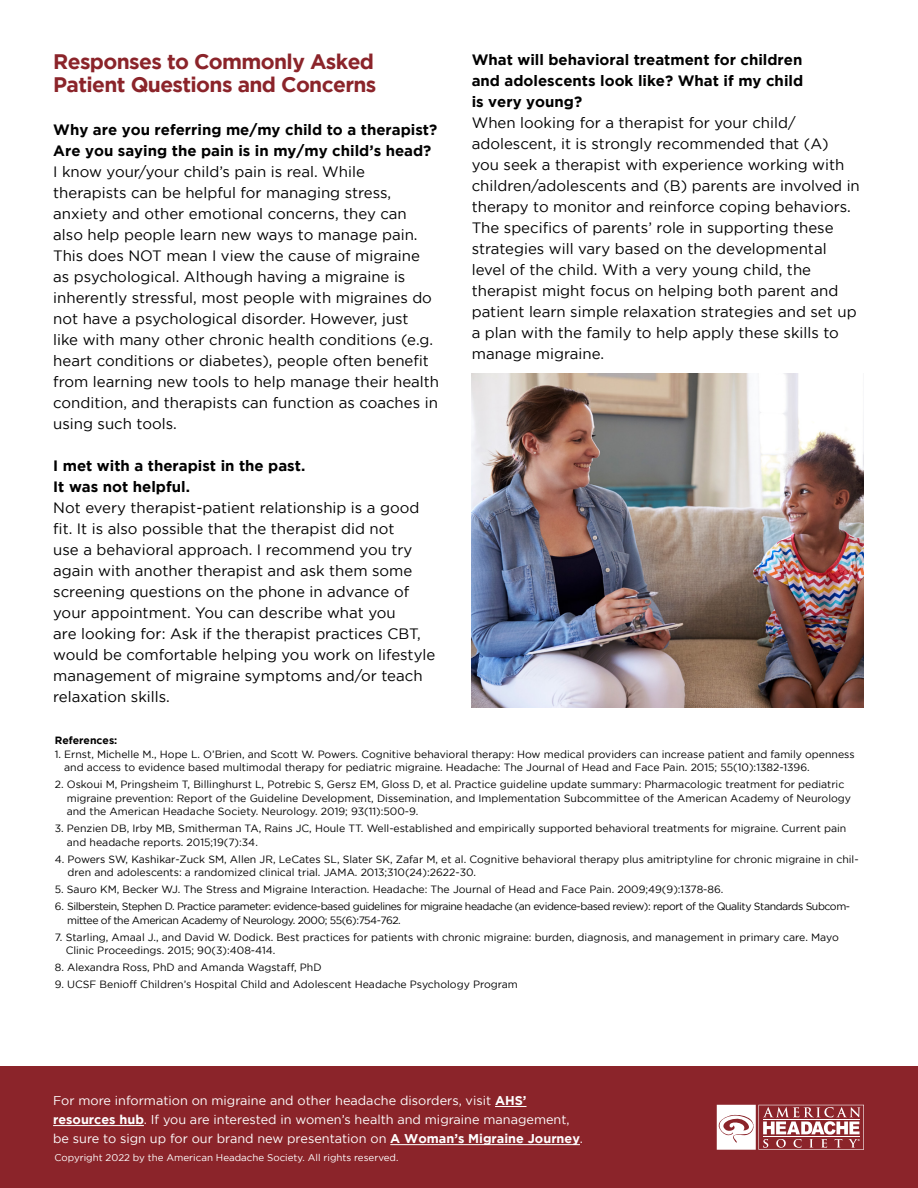
<style>
.page{position:relative;width:918px;height:1188px;background:#fff}
.page>*{position:absolute;margin:0;border:0;box-sizing:border-box;transform-origin:0 0}
.t1{font:700 21px/22.5px "Gotham";letter-spacing:-.03em;color:#8b242a}
.t2{font:15px/21px "Gotham";color:#000}
.t3{font:700 15px/21px "Gotham";color:#000}
.t4{font:12.75px/19px "Gotham";color:#fff}
.t5{font:10.5px/13.5px "Gotham";color:#000}
.t6{font:10.5px/13.5px "Gotham";letter-spacing:-.04em;color:#000}
.t7{font:700 10.5px "Gotham";color:#000}
.t8{font:9.75px "Gotham";color:#fff}
.s1{font-weight:700}
</style>
<div class="page">
<img style="left:472px;top:374px;width:391px;height:333px">
<div style="left:0;top:1066px;width:918px;height:122px;background:#8b242a"></div>
<svg style="left:717px;top:1105px;width:147px;height:45px"></svg>
<hr style="left:495px;top:1106px;width:32px;height:1px;background:#fff">
<hr style="left:53px;top:1125px;width:91px;height:1px;background:#fff">
<hr style="left:390px;top:1144px;width:190px;height:1px;background:#fff">
<h1 class="t1" style="left:53px;top:50px;width:325px">Responses to Commonly Asked<br>Patient Questions and Concerns</h1>
<p class="t3" style="left:53px;top:119px;width:386px">Why are you referring me/my child to a therapist?<br>Are you saying the pain is in my/my child’s head?</p>
<p class="t2" style="left:53px;top:161px;width:387px">I know your/your child’s pain is real. While therapists can be helpful for managing stress, anxiety and other emotional concerns, they can also help people learn new ways to manage pain.<br>This does NOT mean I view the cause of migraine as psychological. Although having a migraine is inherently stressful, most people with migraines do not have a psychological disorder. However, just<br>like with many other chronic health conditions (e.g. heart conditions or diabetes), people often benefit from learning new tools to help manage their health condition, and therapists can function as coaches in using such tools.</p>
<p class="t3" style="left:53px;top:455px;width:254px">I met with a therapist in the past.<br>It was not helpful.</p>
<p class="t2" style="left:53px;top:497px;width:384px">Not every therapist-patient relationship is a good fit. It is also possible that the therapist did not<br>use a behavioral approach. I recommend you try again with another therapist and ask them some screening questions on the phone in advance of your appointment. You can describe what you<br>are looking for: Ask if the therapist practices CBT, would be comfortable helping you work on lifestyle management of migraine symptoms and/or teach relaxation skills.</p>
<p class="t3" style="left:472px;top:49px;width:333px;text-align:justify">What will behavioral treatment for children and adolescents look like? What if my child is very young?</p>
<p class="t2" style="left:472px;top:112px;width:390px">When looking for a therapist for your child/ adolescent, it is strongly recommended that (A)<br>you seek a therapist with experience working with children/adolescents and (B) parents are involved in therapy to monitor and reinforce coping behaviors.<br>The specifics of parents’ role in supporting these strategies will vary based on the developmental level of the child. With a very young child, the therapist might focus on helping both parent and patient learn simple relaxation strategies and set up a plan with the family to help apply these skills to manage migraine.</p>
<p class="t7" style="left:55px;top:734px;width:64px">References:</p>
<p class="t5" style="left:64px;top:747px;width:792px;text-indent:-9px">1. Ernst, Michelle M., Hope L. O’Brien, and Scott W. Powers. Cognitive behavioral therapy: How medical providers can increase patient and family openness and access to evidence based multimodal therapy for pediatric migraine. Headache: The Journal of Head and Face Pain. 2015; 55(10):1382-1396.</p>
<p class="t5" style="left:67px;top:778px;width:786px;text-indent:-12px">2. Oskoui M, Pringsheim T, Billinghurst L, Potrebic S, Gersz EM, Gloss D, et al. Practice guideline update summary: Pharmacologic treatment for pediatric migraine prevention: Report of the Guideline Development, Dissemination, and Implementation Subcommittee of the American Academy of Neurology and the American Headache Society. Neurology. 2019; 93(11):500-9.</p>
<p class="t5" style="left:67px;top:822px;width:781px;text-indent:-12px">3. Penzien DB, Irby MB, Smitherman TA, Rains JC, Houle TT. Well-established and empirically supported behavioral treatments for migraine. Current pain and headache reports. 2015;19(7):34.</p>
<p class="t5" style="left:68px;top:852px;width:793px;text-indent:-13px">4. Powers SW, Kashikar-Zuck SM, Allen JR, LeCates SL, Slater SK, Zafar M, et al. Cognitive behavioral therapy plus amitriptyline for chronic migraine in chil&shy;dren and adolescents: a randomized clinical trial. JAMA. 2013;310(24):2622-30.</p>
<p class="t5" style="left:55px;top:883px;width:670px">5. Sauro KM, Becker WJ. The Stress and Migraine Interaction. Headache: The Journal of Head and Face Pain. 2009;49(9):1378-86.</p>
<p class="t6" style="left:67px;top:900px;width:784px;text-indent:-13px">6. Silberstein, Stephen D. Practice parameter: evidence-based guidelines for migraine headache (an evidence-based review): report of the Quality Standards Subcom&shy;mittee of the American Academy of Neurology. 2000; 55(6):754-762.</p>
<p class="t5" style="left:66px;top:930px;width:775px;text-indent:-11px">7. Starling, Amaal J., and David W. Dodick. Best practices for patients with chronic migraine: burden, diagnosis, and management in primary care. Mayo<br>Clinic Proceedings. 2015; 90(3):408-414.</p>
<p class="t5" style="left:55px;top:961px;width:268px">8. Alexandra Ross, PhD and Amanda Wagstaff, PhD</p>
<p class="t5" style="left:55px;top:978px;width:465px">9. UCSF Benioff Children’s Hospital Child and Adolescent Headache Psychology Program</p>
<p class="t4" style="left:53px;top:1091px;width:531px">For more information on migraine and other headache disorders, visit <span class="s1">AHS’ resources hub</span>. If you are interested in women’s health and migraine management, be sure to sign up for our brand new presentation on <span class="s1">A Woman’s Migraine Journey</span>.</p>
<p class="t8" style="left:54px;top:1152px;width:345px">Copyright 2022 by the American Headache Society. All rights reserved.</p>
</div>
